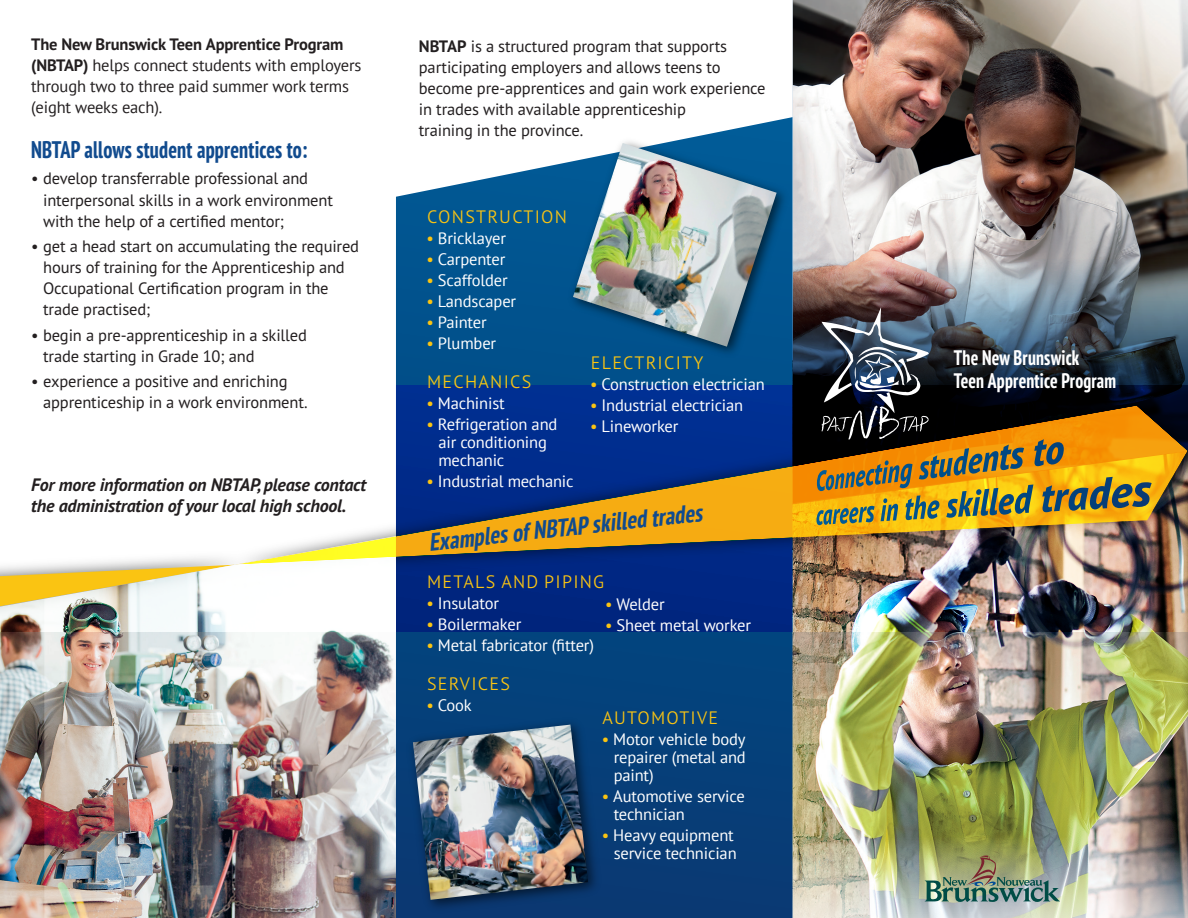
<style>
.page{position:relative;width:1188px;height:918px;background:#fff}
.page>*{position:absolute;margin:0;border:0;box-sizing:border-box;transform-origin:0 0}
.t1{font:italic 700 condensed 25.05px "PT Sans Pro";color:#114b8e;scale:1.07 1}
.t2{font:700 condensed 24px "PT Sans Pro";letter-spacing:.01em;color:#114b8e}
.t3{font:700 condensed 21px/22.5px "PT Sans Pro";letter-spacing:.01em;color:#fff}
.t4{font:italic 700 18px "PT Sans Pro";letter-spacing:-.01em;color:#231f20}
.t5{font:300 18px "PT Sans Pro";letter-spacing:.07em;color:#fac412}
.t6{font:16.5px/21px "PT Sans Pro";letter-spacing:-.01em;color:#231f20}
.t7{font:16.5px/18px "PT Sans";letter-spacing:-.01em;color:#fff}
.t8{font:16.5px/21px "PT Sans";letter-spacing:-.01em;color:#231f20}
.t9{font:700 16.5px "PT Sans Pro";letter-spacing:-.01em;color:#231f20}
.s1{font-family:"PT Sans Pro";font-weight:700}
.s2{font-weight:700}
.s3{color:#fac412}
</style>
<div class="page">
<img style="left:0;top:632px;width:396px;height:286px">
<svg style="left:396px;top:117px;width:396px;height:801px;background:#1f5a8e"></svg>
<img style="left:563px;top:133px;width:229px;height:230px">
<img style="left:573px;top:143px;width:204px;height:204px">
<img style="left:792px;top:0;width:396px;height:918px">
<img style="left:925px;top:855px;width:135px;height:47px">
<img style="left:402px;top:714px;width:204px;height:204px">
<img style="left:413px;top:725px;width:175px;height:175px">
<img style="left:0;top:386px;width:1188px;height:246px">
<img style="left:0;top:406px;width:1188px;height:206px">
<img style="left:816px;top:307px;width:336px;height:218px">
<p class="t9" style="left:31px;top:33px;width:314px">The New Brunswick Teen Apprentice Program</p>
<p class="t8" style="left:31px;top:54px;width:332px"><span class="s1">(NBTAP)</span> helps connect students with employers through two to three paid summer work terms (eight weeks each).</p>
<h2 class="t2" style="left:31px;top:133px;width:277px">NBTAP allows student apprentices to:</h2>
<p class="t6" style="left:43px;top:168px;width:291px;text-indent:-12px">• develop transferrable professional and interpersonal skills in a work environment with the help of a certified mentor;</p>
<p class="t6" style="left:43px;top:235px;width:317px;text-indent:-12px">• get a head start on accumulating the required hours of training for the Apprenticeship and Occupational Certification program in the trade practised;</p>
<p class="t6" style="left:43px;top:324px;width:265px;text-indent:-12px">• begin a pre-apprenticeship in a skilled trade starting in Grade 10; and</p>
<p class="t6" style="left:43px;top:370px;width:266px;text-indent:-12px">• experience a positive and enriching apprenticeship in a work environment.</p>
<p class="t6" style="left:419px;top:35px;width:348px"><span class="s2">NBTAP</span> is a structured program that supports participating employers and allows teens to become pre-apprentices and gain work experience in trades with available apprenticeship<br>training in the province.</p>
<p class="t5" style="left:427px;top:205px;width:141px">CONSTRUCTION</p>
<p class="t7" style="left:426px;top:229px;width:81px"><span class="s3">•</span> Bricklayer</p>
<p class="t7" style="left:426px;top:250px;width:80px"><span class="s3">•</span> Carpenter</p>
<p class="t7" style="left:426px;top:271px;width:83px"><span class="s3">•</span> Scaffolder</p>
<p class="t7" style="left:426px;top:292px;width:91px"><span class="s3">•</span> Landscaper</p>
<p class="t7" style="left:426px;top:313px;width:62px"><span class="s3">•</span> Painter</p>
<p class="t7" style="left:426px;top:334px;width:71px"><span class="s3">•</span> Plumber</p>
<p class="t5" style="left:427px;top:370px;width:106px">MECHANICS</p>
<p class="t7" style="left:426px;top:393px;width:80px"><span class="s3">•</span> Machinist</p>
<p class="t7" style="left:438px;top:414px;width:121px;text-indent:-12px"><span class="s3">•</span> Refrigeration and air conditioning mechanic</p>
<p class="t5" style="left:591px;top:351px;width:114px">ELECTRICITY</p>
<p class="t7" style="left:590px;top:375px;width:176px"><span class="s3">•</span> Construction electrician</p>
<p class="t7" style="left:590px;top:396px;width:155px"><span class="s3">•</span> Industrial electrician</p>
<p class="t7" style="left:590px;top:417px;width:90px"><span class="s3">•</span> Lineworker</p>
<p class="t4" style="left:31px;top:472px;width:337px">For more information on NBTAP, please contact</p>
<p class="t7" style="left:426px;top:471px;width:149px"><span class="s3">•</span> Industrial mechanic</p>
<p class="t4" style="left:31px;top:493px;width:317px">the administration of your local high school.</p>
<h1 class="t1" style="left:427px;top:525px;width:258px;rotate:-6deg">Examples of NBTAP skilled trades</h1>
<p class="t5" style="left:427px;top:570px;width:179px">METALS AND PIPING</p>
<p class="t7" style="left:426px;top:594px;width:74px"><span class="s3">•</span> Insulator</p>
<p class="t7" style="left:426px;top:615px;width:96px"><span class="s3">•</span> Boilermaker</p>
<p class="t7" style="left:426px;top:636px;width:169px"><span class="s3">•</span> Metal fabricator (fitter)</p>
<p class="t7" style="left:605px;top:594px;width:61px"><span class="s3">•</span> Welder</p>
<p class="t7" style="left:605px;top:615px;width:147px"><span class="s3">•</span> Sheet metal worker</p>
<p class="t5" style="left:427px;top:672px;width:84px">SERVICES</p>
<p class="t7" style="left:426px;top:696px;width:47px"><span class="s3">•</span> Cook</p>
<p class="t5" style="left:602px;top:706px;width:117px">AUTOMOTIVE</p>
<p class="t7" style="left:614px;top:730px;width:134px;text-align:justify;text-indent:-12px"><span class="s3">•</span> Motor vehicle body repairer (metal and paint)</p>
<p class="t7" style="left:614px;top:787px;width:133px;text-indent:-12px"><span class="s3">•</span> Automotive service technician</p>
<p class="t7" style="left:602px;top:826px;width:136px;text-align:right"><span class="s3">•</span> Heavy equipment service technician</p>
<p class="t3" style="left:954px;top:346px;width:164px">The New Brunswick<br>Teen Apprentice Program</p>
</div>
